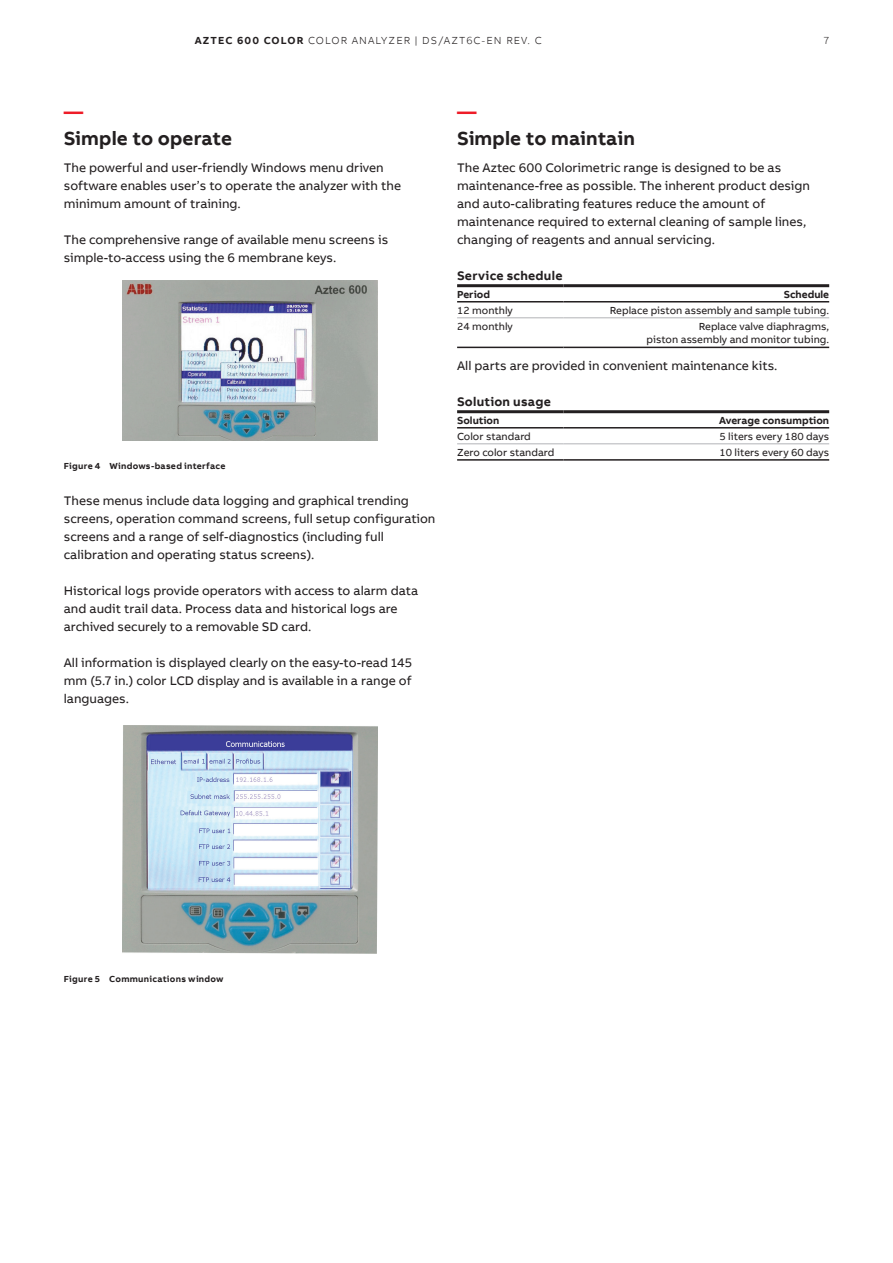
<style>
.page{position:relative;width:893px;height:1263px;background:#fff}
.page>*{position:absolute;margin:0;border:0;box-sizing:border-box;transform-origin:0 0}
.Heading_Level_1_Bold{font:700 19.5px "AB Bvoice";letter-spacing:.005em;color:#231f20}
.t1{font:700 19.5px "AB Bvoice";color:#ee1c28}
.Body_text_8_5pt_12pt{font:12.75px/18px "AB Bvoice";color:#231f20}
.Heading_Level_2_8_5p{font:700 12.75px "AB Bvoice";letter-spacing:.02em;color:#231f20}
.Table_Content_Right{font:10.5px/13.5px "AB Bvoice";color:#231f20;text-align:right}
.Table_Content_Left_7{font:10.5px "AB Bvoice";color:#231f20}
.t2{font:300 10.5px "AB Bvoice";letter-spacing:.1em;color:#231f20}
.Table_Title_Right_7p{font:700 10.5px "AB Bvoice";color:#231f20}
.Table_Title_Left_7pt{font:700 10.5px "AB Bvoice";color:#231f20}
.t3{font:700 9px "AB Bvoice";letter-spacing:.03em;color:#231f20}
.s1{font-weight:700}
</style>
<div class="page">
<img style="left:122px;top:281px;width:255px;height:159px">
<img style="left:122px;top:726px;width:255px;height:227px">
<hr style="left:457px;top:317px;width:106px;height:1px;background:#b2b3b7">
<hr style="left:563px;top:317px;width:266px;height:1px;background:#b2b3b7">
<hr style="left:457px;top:284px;width:106px;height:3px;background:#231f20">
<hr style="left:563px;top:284px;width:266px;height:3px;background:#231f20">
<hr style="left:457px;top:301px;width:106px;height:1px;background:#231f20">
<hr style="left:563px;top:301px;width:266px;height:1px;background:#231f20">
<hr style="left:457px;top:347px;width:106px;height:1px;background:#231f20">
<hr style="left:563px;top:347px;width:266px;height:1px;background:#231f20">
<hr style="left:457px;top:443px;width:106px;height:1px;background:#b2b3b7">
<hr style="left:563px;top:443px;width:266px;height:1px;background:#b2b3b7">
<hr style="left:457px;top:410px;width:106px;height:3px;background:#231f20">
<hr style="left:563px;top:410px;width:266px;height:3px;background:#231f20">
<hr style="left:457px;top:427px;width:106px;height:1px;background:#231f20">
<hr style="left:563px;top:427px;width:266px;height:1px;background:#231f20">
<hr style="left:457px;top:459px;width:106px;height:2px;background:#231f20">
<hr style="left:563px;top:459px;width:266px;height:2px;background:#231f20">
<p class="t2" style="left:195px;top:34px;width:348px"><span class="s1">AZTEC 600 COLOR</span> COLOR ANALYZER | DS/AZT6C-EN REV. C</p>
<p class="t2" style="left:824px;top:34px;width:7px">7</p>
<p class="t1" style="left:64px;top:99px;width:21px">—</p>
<p class="Heading_Level_1_Bold" style="left:64px;top:126px;width:170px">Simple to operate</p>
<p class="Body_text_8_5pt_12pt" style="left:64px;top:159px;width:339px">The powerful and user-friendly Windows menu driven software enables user’s to operate the analyzer with the minimum amount of training.</p>
<p class="Body_text_8_5pt_12pt" style="left:64px;top:231px;width:326px">The comprehensive range of available menu screens is simple-to-access using the 6 membrane keys.</p>
<p class="t3" style="left:64px;top:460px;width:163px">Figure 4 Windows-based interface</p>
<p class="Body_text_8_5pt_12pt" style="left:64px;top:492px;width:373px">These menus include data logging and graphical trending screens, operation command screens, full setup configuration screens and a range of self-diagnostics (including full calibration and operating status screens).</p>
<p class="Body_text_8_5pt_12pt" style="left:64px;top:582px;width:356px">Historical logs provide operators with access to alarm data and audit trail data. Process data and historical logs are archived securely to a removable SD card.</p>
<p class="Body_text_8_5pt_12pt" style="left:64px;top:654px;width:350px;text-align:justify">All information is displayed clearly on the easy-to-read 145 mm (5.7 in.) color LCD display and is available in a range of languages.</p>
<p class="t1" style="left:457px;top:99px;width:21px">—</p>
<p class="Heading_Level_1_Bold" style="left:457px;top:126px;width:179px">Simple to maintain</p>
<p class="Body_text_8_5pt_12pt" style="left:457px;top:159px;width:354px">The Aztec 600 Colorimetric range is designed to be as maintenance-free as possible. The inherent product design and auto-calibrating features reduce the amount of maintenance required to external cleaning of sample lines, changing of reagents and annual servicing.</p>
<p class="Heading_Level_2_8_5p" style="left:457px;top:268px;width:107px">Service schedule</p>
<p class="Table_Title_Left_7pt" style="left:457px;top:287px;width:34px">Period</p>
<p class="Table_Title_Right_7p" style="left:784px;top:287px;width:47px">Schedule</p>
<p class="Table_Content_Left_7" style="left:457px;top:304px;width:57px">12 monthly</p>
<p class="Table_Content_Right" style="left:610px;top:303px;width:221px">Replace piston assembly and sample tubing.</p>
<p class="Table_Content_Left_7" style="left:457px;top:320px;width:57px">24 monthly</p>
<p class="Table_Content_Right" style="left:646px;top:319px;width:184px">Replace valve diaphragms,<br>piston assembly and monitor tubing.</p>
<p class="Body_text_8_5pt_12pt" style="left:457px;top:357px;width:322px">All parts are provided in convenient maintenance kits.</p>
<p class="Heading_Level_2_8_5p" style="left:457px;top:394px;width:95px">Solution usage</p>
<p class="Table_Title_Left_7pt" style="left:457px;top:413px;width:44px">Solution</p>
<p class="Table_Title_Right_7p" style="left:719px;top:413px;width:112px">Average consumption</p>
<p class="Table_Content_Left_7" style="left:457px;top:430px;width:75px">Color standard</p>
<p class="Table_Content_Right" style="left:719px;top:429px;width:111px">5 liters every 180 days</p>
<p class="Table_Content_Left_7" style="left:457px;top:446px;width:99px">Zero color standard</p>
<p class="Table_Content_Right" style="left:719px;top:445px;width:111px">10 liters every 60 days</p>
<p class="t3" style="left:64px;top:973px;width:161px">Figure 5 Communications window</p>
</div>
